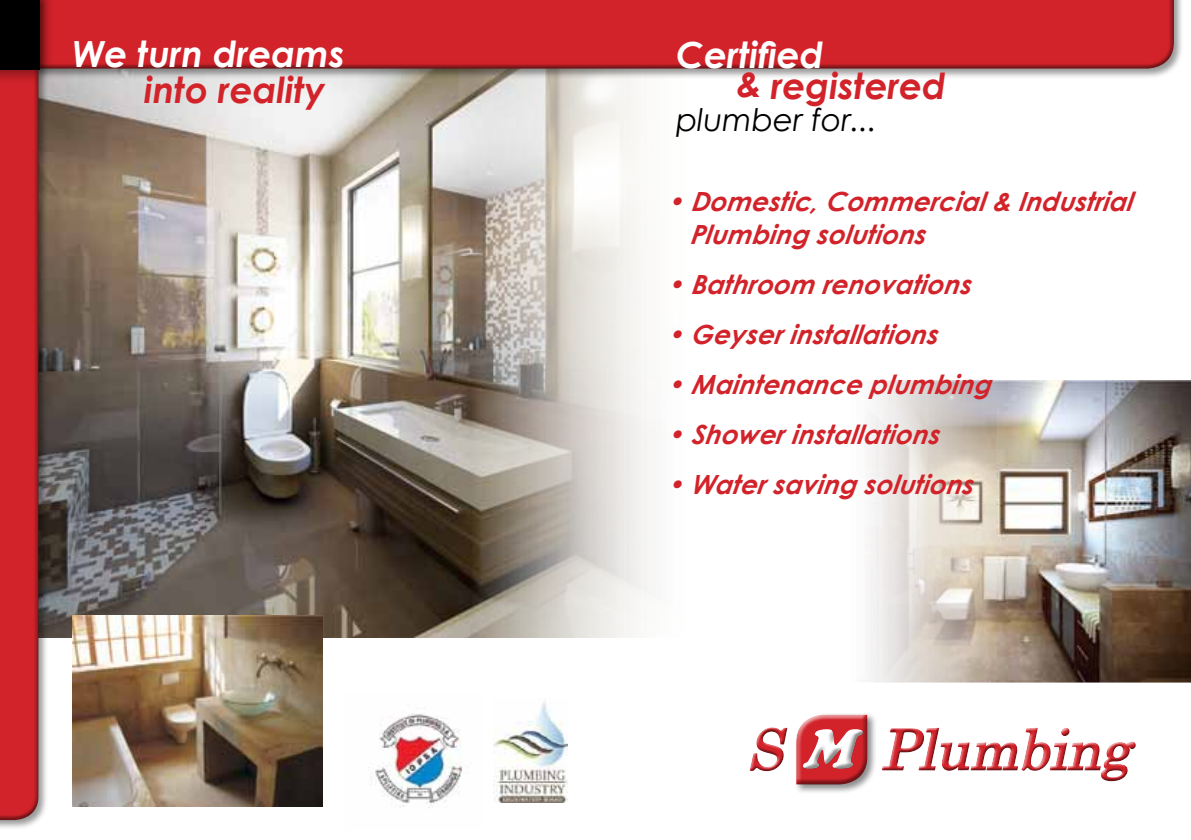
<style>
.page{position:relative;width:1191px;height:840px;background:#fff}
.page>*{position:absolute;margin:0;border:0;box-sizing:border-box;transform-origin:0 0}
.t1{font:italic 55.2px "Century";color:#d2232a}
.t2{font:italic 700 36px "Century Gothic";color:#d2232a}
.t3{font:italic 700 36px "Century Gothic";color:#fff}
.t4{font:italic 31.2px "Century Gothic";color:#000}
.t5{font:italic 700 26.4px/33px "Century Gothic";color:#d2232a}
.s1{font-family:"Cooper Black Std";color:#fff}
</style>
<div class="page">
<img style="left:48px;top:79px;width:603px;height:558px">
<div style="left:33px;top:0;width:1151px;height:79px;background:#000;opacity:.4"></div>
<div style="left:34px;top:0;width:1140px;height:72px;background:#000;opacity:.45"></div>
<div style="left:0;top:0;width:48px;height:829px;background:#000;opacity:.4"></div>
<div style="left:0;top:0;width:42px;height:822px;background:#000;opacity:.45"></div>
<div style="left:0;top:0;width:56px;height:85px;background:#000;opacity:.4"></div>
<div style="left:0;top:0;width:44px;height:72px;background:#000"></div>
<div style="left:794px;top:712px;width:83px;height:82px;background:#000;opacity:.45"></div>
<div style="left:796px;top:712px;width:74px;height:74px;background:#000;opacity:.45"></div>
<div style="left:746px;top:723px;width:392px;height:54px;background:#fff"></div>
<div style="left:747px;top:725px;width:391px;height:58px;background:#000;opacity:.45"></div>
<div style="left:796px;top:722px;width:72px;height:48px;background:#fff;opacity:.75"></div>
<div style="left:798px;top:726px;width:71px;height:48px;background:#000;opacity:.45"></div>
<img style="left:72px;top:615px;width:250px;height:190px">
<img style="left:868px;top:380px;width:323px;height:301px">
<img style="left:493px;top:702px;width:75px;height:99px">
<img style="left:368px;top:714px;width:95px;height:94px">
<h2 class="t3" style="left:72px;top:31px;width:274px">We turn dreams</h2>
<h2 class="t2" style="left:144px;top:67px;width:183px">into reality</h2>
<h2 class="t3" style="left:676px;top:32px;width:149px">Certified</h2>
<h2 class="t2" style="left:736px;top:63px;width:211px">&amp; registered</h2>
<p class="t4" style="left:676px;top:100px;width:202px">plumber for...</p>
<p class="t5" style="left:690px;top:183px;width:451px;text-indent:-22px">• Domestic, Commercial&amp; Industrial<br>Plumbing solutions</p>
<p class="t5" style="left:668px;top:266px;width:311px">• Bathroom renovations</p>
<p class="t5" style="left:668px;top:316px;width:278px">• Geyserinstallations</p>
<p class="t5" style="left:668px;top:366px;width:332px">• Maintenance plumbing</p>
<p class="t5" style="left:668px;top:416px;width:280px">• Showerinstallations</p>
<p class="t5" style="left:668px;top:466px;width:314px">• Watersaving solutions</p>
<h1 class="t1" style="left:747px;top:702px;width:402px">S <span class="s1">M</span> Plumbing</h1>
</div>
